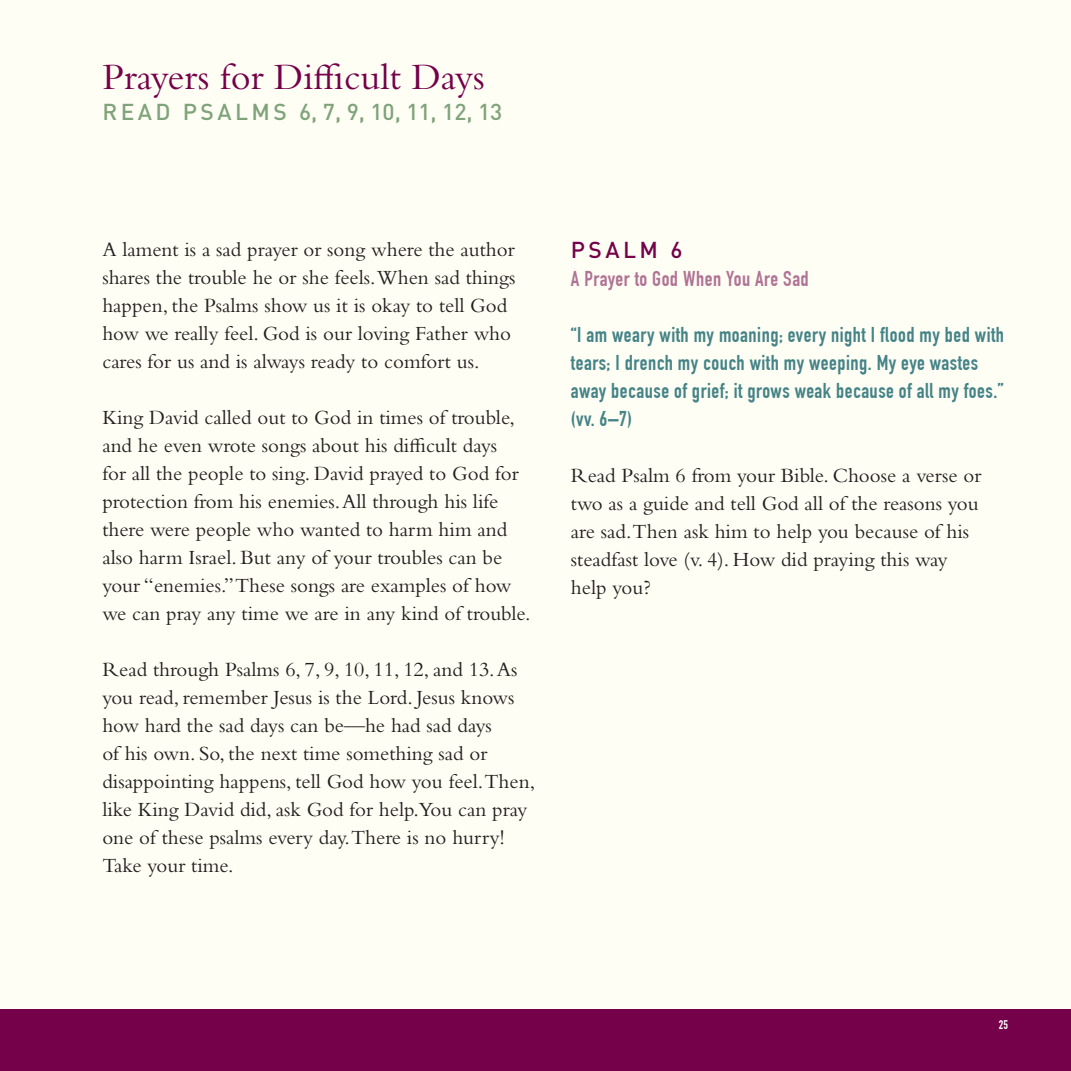
<style>
.page{position:relative;width:1071px;height:1071px;background:#fffef4}
.page>*{position:absolute;margin:0;border:0;box-sizing:border-box;transform-origin:0 0}
.t1{font:38.5px "Bembo Std";color:#740149}
.t2{font:500 22.75px "DIN";letter-spacing:.15em;color:#7fa37a}
.t3{font:500 22.75px "DIN";letter-spacing:.15em;color:#740149}
.t4{font:21px/28px "Bembo Std";color:#231f20}
.t5{font:700 21px/28px "DIN Condensed";letter-spacing:.025em;color:#448387}
.t6{font:700 21px "DIN Condensed";letter-spacing:.025em;color:#b07394}
.t7{font:700 12.25px "DIN Condensed";color:#fff}
</style>
<div class="page">
<div style="left:0;top:1009px;width:1071px;height:62px;background:#740149"></div>
<h1 class="t1" style="left:102px;top:54px;width:384px">Prayers for Difficult Days</h1>
<p class="t2" style="left:102px;top:98px;width:402px">READ PSALMS 6, 7, 9, 10, 11, 12, 13</p>
<p class="t4" style="left:102px;top:235px;width:414px">A lament is a sad prayer or song where the author shares the trouble he or she feels.When sad things happen, the Psalms show us it is okay to tell God how we really feel. God is our loving Father who cares for us and is always ready to comfort us.</p>
<p class="t4" style="left:102px;top:403px;width:430px">King David called out to God in times of trouble, and he even wrote songs about his difficult days<br>for all the people to sing. David prayed to God for protection from his enemies. All through his life there were people who wanted to harm him and also harm Israel. But any of your troubles can be your “enemies.” These songs are examples of how we can pray any time we are in any kind of trouble.</p>
<p class="t4" style="left:102px;top:655px;width:434px">Read through Psalms 6, 7, 9, 10, 11, 12, and 13. As you read, remember Jesus is the Lord. Jesus knows how hard the sad days can be—he had sad days<br>of his own. So, the next time something sad or disappointing happens, tell God how you feel.Then, like King David did, ask God for help.You can pray one of these psalms every day.There is no hurry!<br>Take your time.</p>
<p class="t3" style="left:571px;top:235px;width:113px">PSALM 6</p>
<p class="t6" style="left:571px;top:266px;width:239px">A Prayer to God When You Are Sad</p>
<p class="t5" style="left:571px;top:320px;width:435px">“I am weary with my moaning; every night I flood my bed with tears; I drench my couch with my weeping. My eye wastes away because of grief; it grows weak because of all my foes.” (vv. 6–7)</p>
<p class="t4" style="left:571px;top:461px;width:412px">Read Psalm 6 from your Bible. Choose a verse or two as a guide and tell God all of the reasons you are sad.Then ask him to help you because of his steadfast love (v. 4). How did praying this way help you?</p>
<p class="t7" style="left:999px;top:1017px;width:11px">25</p>
</div>
